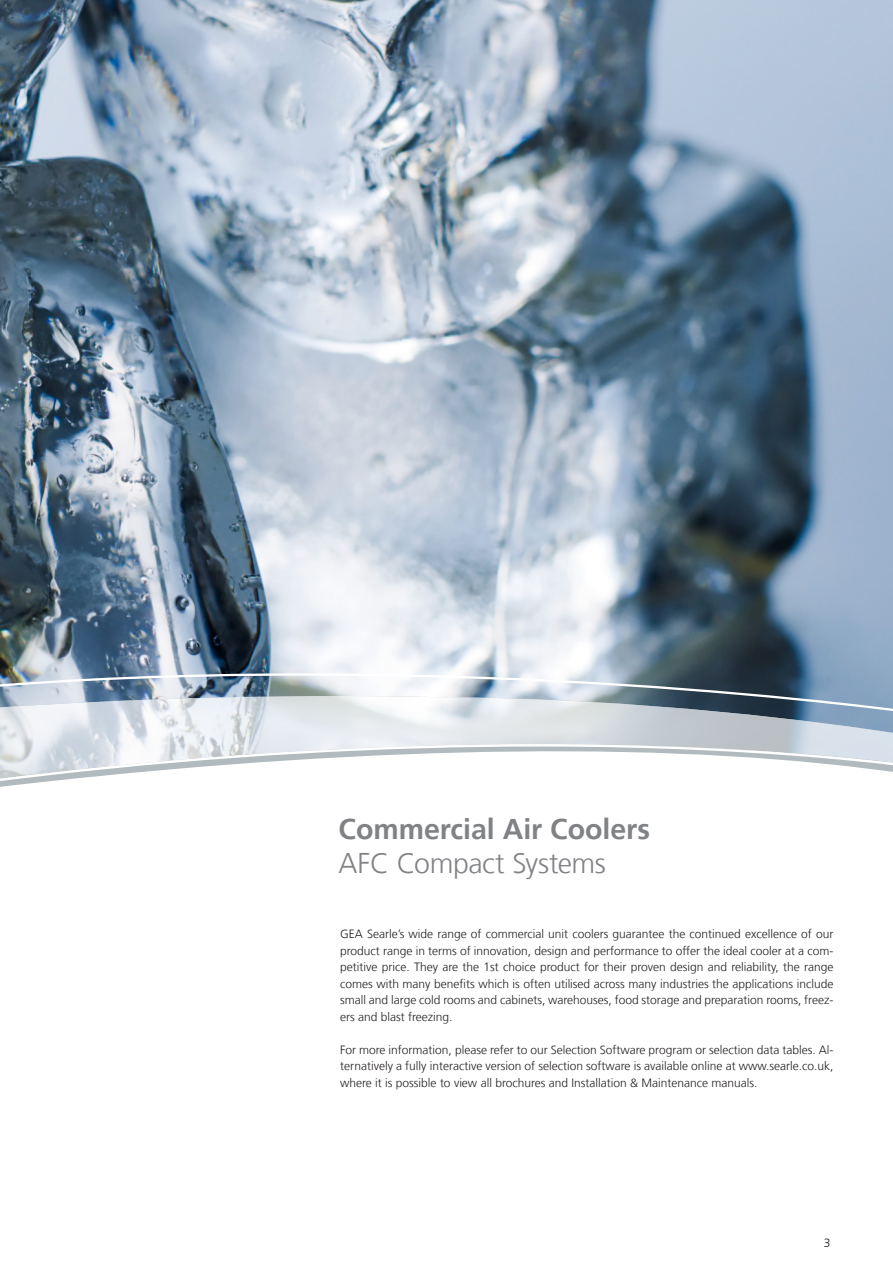
<style>
.page{position:relative;width:893px;height:1263px;background:#fff}
.page>*{position:absolute;margin:0;border:0;box-sizing:border-box;transform-origin:0 0}
.t1{font:700 28.5px "Frutiger";color:#808285}
.t2{font:300 28.5px "Frutiger LT Com";letter-spacing:-.015em;color:#808285}
.t3{font:300 12px/16.5px "Frutiger LT Com";color:#231f20;text-align:justify}
</style>
<div class="page">
<img style="left:0;top:0;width:893px;height:654px">
<svg style="left:0;top:654px;width:893px;height:133px"></svg>
<h1 class="t1" style="left:339px;top:812px;width:313px">Commercial Air Coolers</h1>
<h1 class="t2" style="left:339px;top:847px;width:269px">AFC Compact Systems</h1>
<p class="t3" style="left:340px;top:926px;width:495px">GEA Searle’s wide range of commercial unit coolers guarantee the continued excellence of our product range in terms of innovation, design and performance to offer the ideal cooler at a com&shy;petitive price. They are the 1st choice product for their proven design and reliability, the range comes with many benefits which is often utilised across many industries the applications include small and large cold rooms and cabinets, warehouses, food storage and preparation rooms, freez&shy;ers and blast freezing.</p>
<p class="t3" style="left:340px;top:1041px;width:495px">For more information, please refer to our Selection Software program or selection data tables. Al&shy;ternatively a fully interactive version of selection software is available online at www.searle.co.uk, where it is possible to view all brochures and Installation &amp; Maintenance manuals.</p>
<p class="t3" style="left:824px;top:1235px;width:8px">3</p>
</div>
